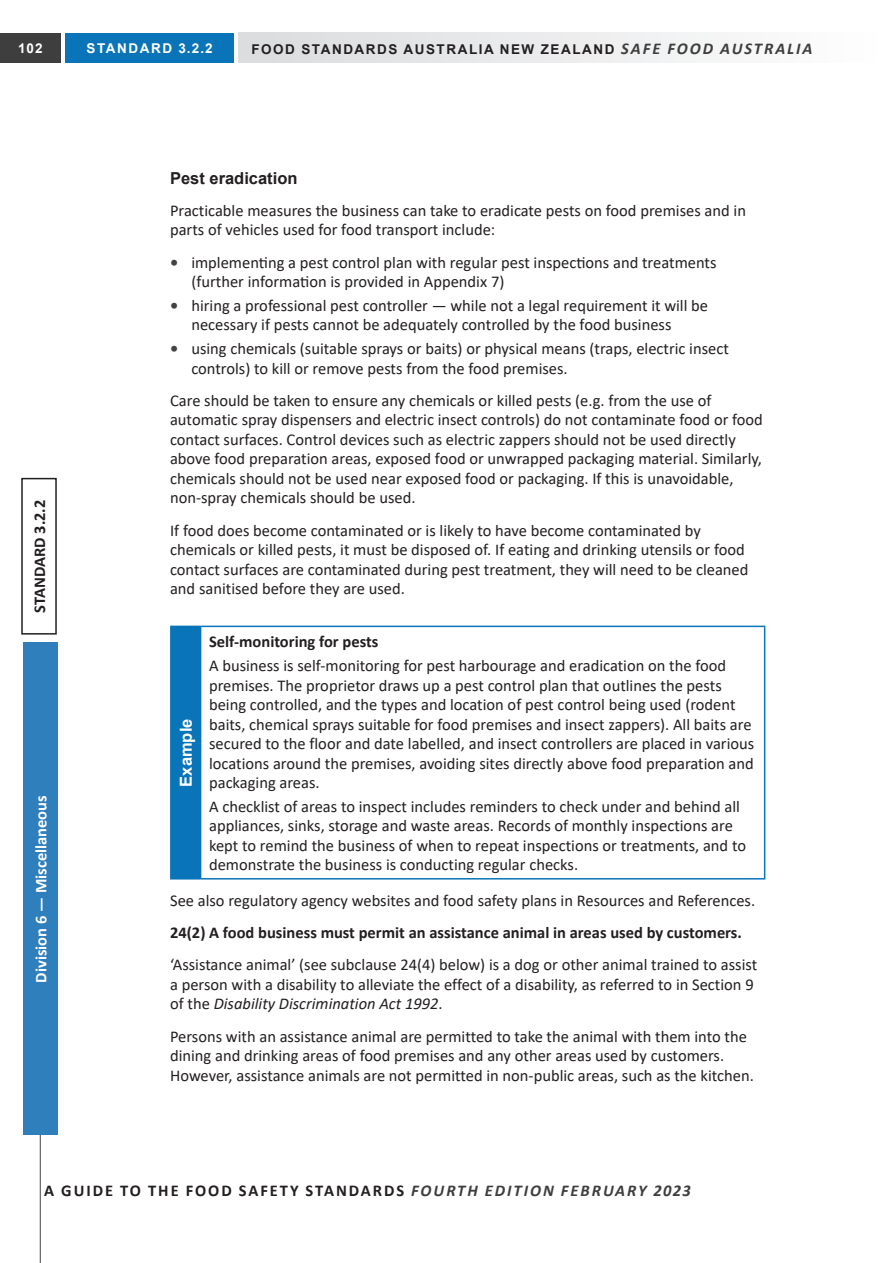
<style>
.page{position:relative;width:893px;height:1263px;background:#fff}
.page>*{position:absolute;margin:0;border:0;box-sizing:border-box;transform-origin:0 0}
.t1{font:16.5px/19.5px "Calibri";color:#231f20}
.t2{font:700 16.5px "Calibri";color:#231f20}
.t3{font:700 16.5px "Calibri";letter-spacing:.12em;color:#231f20}
.t4{font:700 16.5px "Calibri";color:#fff}
.t5{font:700 16.5px "Arial";color:#231f20}
.t6{font:700 16.5px "Arial";color:#fff}
.t7{font:700 13.5px "Arial";letter-spacing:.115em;color:#231f20}
.t8{font:700 13.5px "Arial";letter-spacing:.115em;color:#fff}
.s1{font-family:"Calibri";font-style:italic;font-size:16.5px;color:#3e3e3f}
.s2{font-weight:700;color:#424242}
.s3{font-style:italic}
.s4{font-style:italic;color:#3e3e3f}
</style>
<div class="page">
<hr style="left:40px;top:684px;width:1px;height:579px;background:#424242">
<div style="left:0;top:33px;width:61px;height:29px;background:#3e3e3f"></div>
<div style="left:65px;top:33px;width:169px;height:29px;background:#0975b8"></div>
<div style="left:238px;top:33px;width:655px;height:29px;background:linear-gradient(to right,#dadcde,#fff)"></div>
<div style="left:23px;top:642px;width:34px;height:493px;background:#307fbd"></div>
<div style="left:21px;top:478px;width:36px;height:157px;border:2px solid #231f20"></div>
<div style="left:171px;top:626px;width:30px;height:253px;background:#0975b8"></div>
<hr style="left:170px;top:626px;width:31px;height:1px;background:#0975b8">
<hr style="left:170px;top:627px;width:2px;height:251px;background:#0975b8">
<hr style="left:170px;top:878px;width:31px;height:1px;background:#0975b8">
<hr style="left:201px;top:626px;width:564px;height:1px;background:#0975b8">
<hr style="left:764px;top:627px;width:1px;height:251px;background:#0975b8">
<hr style="left:201px;top:878px;width:564px;height:1px;background:#0975b8">
<p class="t8" style="left:18px;top:38px;width:26px">102</p>
<p class="t8" style="left:87px;top:38px;width:128px">STANDARD 3.2.2</p>
<p class="t7" style="left:251px;top:40px;width:563px">FOOD STANDARDS AUSTRALIA NEW ZEALAND <span class="s1">SAFE FOOD AUSTRALIA</span></p>
<p class="t2" style="left:28px;top:613px;width:114px;rotate:-90deg">STANDARD 3.2.2</p>
<p class="t4" style="left:29px;top:982px;width:189px;rotate:-90deg">Division 6 — Miscellaneous</p>
<p class="t5" style="left:170px;top:166px;width:129px">Pest eradication</p>
<p class="t1" style="left:170px;top:200px;width:577px">Practicable measures the business can take to eradicate pests on food premises and in parts of vehicles used for food transport include:</p>
<p class="t1" style="left:191px;top:252px;width:527px;text-indent:-21px"><span class="s2">•</span> implementing a pest control plan with regular pest inspections and treatments (further information is provided in Appendix 7)</p>
<p class="t1" style="left:191px;top:295px;width:518px;text-indent:-21px"><span class="s2">•</span> hiring a professional pest controller — while not a legal requirement it will be necessary if pests cannot be adequately controlled by the food business</p>
<p class="t1" style="left:191px;top:338px;width:539px;text-indent:-21px"><span class="s2">•</span> using chemicals (suitable sprays or baits) or physical means (traps, electric insect controls) to kill or remove pests from the food premises.</p>
<p class="t1" style="left:170px;top:390px;width:594px">Care should be taken to ensure any chemicals or killed pests (e.g. from the use of automatic spray dispensers and electric insect controls) do not contaminate food or food contact surfaces. Control devices such as electric zappers should not be used directly above food preparation areas, exposed food or unwrapped packaging material. Similarly, chemicals should not be used near exposed food or packaging. If this is unavoidable, non-spray chemicals should be used.</p>
<p class="t1" style="left:170px;top:520px;width:580px">If food does become contaminated or is likely to have become contaminated by chemicals or killed pests, it must be disposed of. If eating and drinking utensils or food contact surfaces are contaminated during pest treatment, they will need to be cleaned and sanitised before they are used.</p>
<p class="t2" style="left:209px;top:630px;width:171px">Self-monitoring for pests</p>
<p class="t1" style="left:209px;top:655px;width:547px">A business is self-monitoring for pest harbourage and eradication on the food premises. The proprietor draws up a pest control plan that outlines the pests being controlled, and the types and location of pest control being used (rodent baits, chemical sprays suitable for food premises and insect zappers). All baits are secured to the floor and date labelled, and insect controllers are placed in various locations around the premises, avoiding sites directly above food preparation and packaging areas.</p>
<p class="t1" style="left:209px;top:796px;width:538px">A checklist of areas to inspect includes reminders to check under and behind all appliances, sinks, storage and waste areas. Records of monthly inspections are kept to remind the business of when to repeat inspections or treatments, and to demonstrate the business is conducting regular checks.</p>
<p class="t1" style="left:170px;top:890px;width:587px">See also regulatory agency websites and food safety plans in Resources and References.</p>
<p class="t2" style="left:170px;top:921px;width:573px">24(2) A food business must permit an assistance animal in areas used by customers.</p>
<p class="t1" style="left:170px;top:955px;width:589px">‘Assistance animal’ (see subclause 24(4) below) is a dog or other animal trained to assist a person with a disability to alleviate the effect of a disability, as referred to in Section 9 of the <span class="s3">Disability Discrimination Act 1992</span>.</p>
<p class="t1" style="left:170px;top:1026px;width:585px">Persons with an assistance animal are permitted to take the animal with them into the dining and drinking areas of food premises and any other areas used by customers.<br>However, assistance animals are not permitted in non-public areas, such as the kitchen.</p>
<p class="t6" style="left:174px;top:786px;width:69px;rotate:-90deg">Example</p>
<p class="t3" style="left:44px;top:1179px;width:648px">A GUIDE TO THE FOOD SAFETY STANDARDS <span class="s4">FOURTH EDITION FEBRUARY 2023</span></p>
</div>
